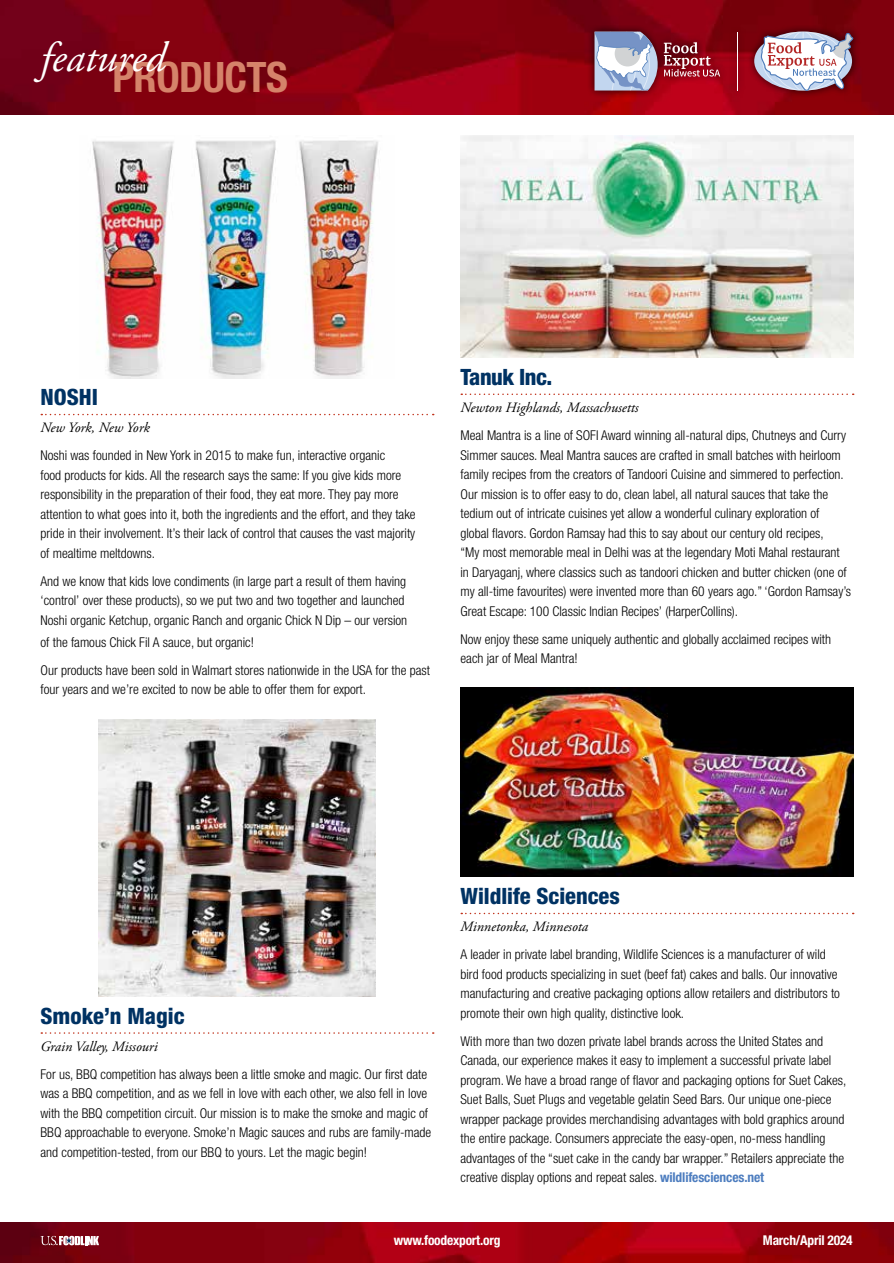
<style>
.page{position:relative;width:894px;height:1263px;background:#fff}
.page>*{position:absolute;margin:0;border:0;box-sizing:border-box;transform-origin:0 0}
.t1{font:700 condensed 42px "Helvetica Neue LT Std";letter-spacing:-.015em;color:#d5836a}
.t2{font:italic 42px "Adobe Garamond Pro";color:#fff}
.t3{font:800 condensed 22.5px "Helvetica Neue LT Std";color:#003263}
.t4{font:800 condensed 22.5px "Helvetica Neue LT Std";letter-spacing:-.02em;color:#003263}
.t5{font:italic 14.25px "Adobe Garamond Pro";color:#000}
.t6{font:300 condensed 13.5px/19.5px "Helvetica Neue LT Std";color:#000}
.t7{font:700 condensed 13.5px "Helvetica Neue LT Std";letter-spacing:-.015em;color:#fff}
.s1{font-weight:700;color:#4d7dbf}
</style>
<div class="page">
<img style="left:0;top:1222px;width:893px;height:41px">
<svg style="left:40px;top:1235px;width:59px;height:10px"></svg>
<img style="left:0;top:0;width:893px;height:114px">
<div style="left:586px;top:24px;width:274px;height:75px;background:#000;opacity:.75"></div>
<svg style="left:594px;top:32px;width:63px;height:58px"></svg>
<svg style="left:663px;top:42px;width:56px;height:35px;background:#9e3d48"></svg>
<svg style="left:760px;top:32px;width:93px;height:59px"></svg>
<hr style="left:736px;top:32px;width:1px;height:58px;background:#fff">
<svg style="left:41px;top:414px;width:392px;height:1px"></svg>
<svg style="left:41px;top:1032px;width:392px;height:1px"></svg>
<img style="left:92px;top:140px;width:286px;height:238px">
<img style="left:98px;top:720px;width:277px;height:276px">
<svg style="left:461px;top:393px;width:392px;height:2px"></svg>
<svg style="left:461px;top:912px;width:392px;height:2px"></svg>
<img style="left:460px;top:135px;width:393px;height:223px">
<img style="left:460px;top:687px;width:393px;height:189px">
<h1 class="t2" style="left:40px;top:32px;width:126px">featured</h1>
<h1 class="t1" style="left:112px;top:51px;width:177px">PRODUCTS</h1>
<h2 class="t3" style="left:40px;top:383px;width:59px">NOSHI</h2>
<p class="t5" style="left:40px;top:419px;width:111px">New York, New York</p>
<p class="t6" style="left:40px;top:446px;width:376px">Noshi was founded in New York in 2015 to make fun, interactive organic<br>food products for kids. All the research says the same: If you give kids more responsibility in the preparation of their food, they eat more. They pay more attention to what goes into it, both the ingredients and the effort, and they take pride in their involvement. It’s their lack of control that causes the vast majority of mealtime meltdowns.</p>
<p class="t6" style="left:40px;top:571px;width:368px">And we know that kids love condiments (in large part a result of them having ‘control’ over these products), so we put two and two together and launched<br>Noshi organic Ketchup, organic Ranch and organic Chick N Dip – our version</p>
<p class="t6" style="left:40px;top:627px;width:391px;line-height:28.2px">of the famous Chick Fil A sauce, but organic!<br>Our products have been sold in Walmart stores nationwide in the USA for the past</p>
<p class="t6" style="left:40px;top:679px;width:327px">four years and we’re excited to now be able to offer them for export.</p>
<h2 class="t4" style="left:460px;top:363px;width:93px">Tanuk Inc.</h2>
<p class="t5" style="left:460px;top:399px;width:179px">Newton Highlands, Massachusetts</p>
<p class="t6" style="left:460px;top:425px;width:392px">Meal Mantra is a line of SOFI Award winning all-natural dips, Chutneys and Curry Simmer sauces. Meal Mantra sauces are crafted in small batches with heirloom family recipes from the creators of Tandoori Cuisine and simmered to perfection.<br>Our mission is to offer easy to do, clean label, all natural sauces that take the tedium out of intricate cuisines yet allow a wonderful culinary exploration of global flavors. Gordon Ramsay had this to say about our century old recipes,<br>“My most memorable meal in Delhi was at the legendary Moti Mahal restaurant in Daryaganj, where classics such as tandoori chicken and butter chicken (one of my all-time favourites) were invented more than 60 years ago.” ‘Gordon Ramsay’s Great Escape: 100 Classic Indian Recipes’ (HarperCollins).</p>
<p class="t6" style="left:460px;top:629px;width:372px">Now enjoy these same uniquely authentic and globally acclaimed recipes with each jar of Meal Mantra!</p>
<h2 class="t3" style="left:40px;top:1001px;width:145px">Smoke’n Magic</h2>
<p class="t5" style="left:40px;top:1037px;width:119px">Grain Valley, Missouri</p>
<p class="t6" style="left:40px;top:1064px;width:392px">For us, BBQ competition has always been a little smoke and magic. Our first date was a BBQ competition, and as we fell in love with each other, we also fell in love with the BBQ competition circuit. Our mission is to make the smoke and magic of BBQ approachable to everyone. Smoke’n Magic sauces and rubs are family-made and competition-tested, from our BBQ to yours. Let the magic begin!</p>
<h2 class="t3" style="left:460px;top:882px;width:161px">Wildlife Sciences</h2>
<p class="t5" style="left:460px;top:918px;width:129px">Minnetonka, Minnesota</p>
<p class="t6" style="left:460px;top:944px;width:381px">A leader in private label branding, Wildlife Sciences is a manufacturer of wild bird food products specializing in suet (beef fat) cakes and balls. Our innovative manufacturing and creative packaging options allow retailers and distributors to promote their own high quality, distinctive look.</p>
<p class="t6" style="left:460px;top:1031px;width:387px">With more than two dozen private label brands across the United States and Canada, our experience makes it easy to implement a successful private label program. We have a broad range of flavor and packaging options for Suet Cakes, Suet Balls, Suet Plugs and vegetable gelatin Seed Bars. Our unique one-piece wrapper package provides merchandising advantages with bold graphics around the entire package. Consumers appreciate the easy-open, no-mess handling advantages of the “suet cake in the candy bar wrapper.” Retailers appreciate the creative display options and repeat sales. <span class="s1">wildlifesciences.net</span></p>
<p class="t7" style="left:393px;top:1232px;width:108px">www.foodexport.org</p>
<p class="t7" style="left:762px;top:1232px;width:91px">March/April 2024</p>
</div>
